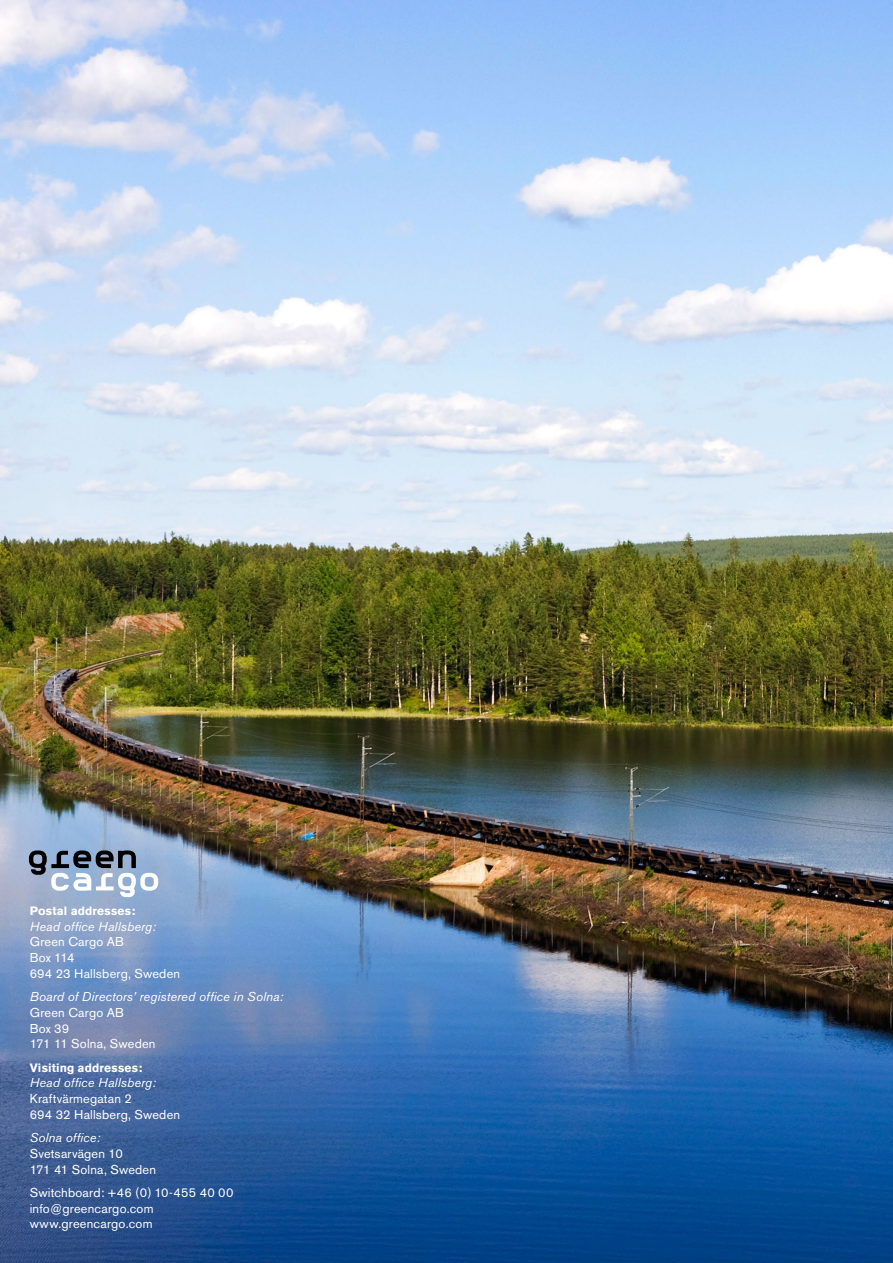
<style>
.page{position:relative;width:893px;height:1263px;background:#fff}
.page>*{position:absolute;margin:0;border:0;box-sizing:border-box;transform-origin:0 0}
.t1{font:12.75px/15.8px "Akzidenz Grotesk BE";letter-spacing:.015em;color:#fff}
.t2{font:italic 12.75px "Akzidenz Grotesk BE";letter-spacing:.015em;color:#fff}
.t3{font:700 12px "Akzidenz Grotesk BE";letter-spacing:.015em;color:#fff}
</style>
<div class="page">
<img style="left:0;top:0;width:893px;height:1263px">
<svg style="left:29px;top:850px;width:129px;height:47px;background:#8f9fb6"></svg>
<p class="t3" style="left:30px;top:904px;width:107px">Postal addresses:</p>
<p class="t2" style="left:30px;top:918px;width:128px">Head office Hallsberg:</p>
<p class="t1" style="left:30px;top:934px;width:152px">Green Cargo AB<br>Box 114<br>694 23 Hallsberg, Sweden</p>
<p class="t2" style="left:30px;top:989px;width:255px">Board of Directors’ registered office in Solna:</p>
<p class="t1" style="left:30px;top:1004px;width:127px">Green Cargo AB<br>Box 39<br>171 11 Solna, Sweden</p>
<p class="t3" style="left:30px;top:1060px;width:114px">Visiting addresses:</p>
<p class="t2" style="left:30px;top:1075px;width:128px">Head office Hallsberg:</p>
<p class="t1" style="left:30px;top:1091px;width:152px">Kraftvärmegatan 2<br>694 32 Hallsberg, Sweden</p>
<p class="t2" style="left:30px;top:1130px;width:72px">Solna office:</p>
<p class="t1" style="left:30px;top:1145px;width:128px">Svetsarvägen 10<br>171 41 Solna, Sweden</p>
<p class="t1" style="left:30px;top:1184px;width:205px">Switchboard: +46 (0) 10-455 40 00 info@greencargo.com www.greencargo.com</p>
</div>
